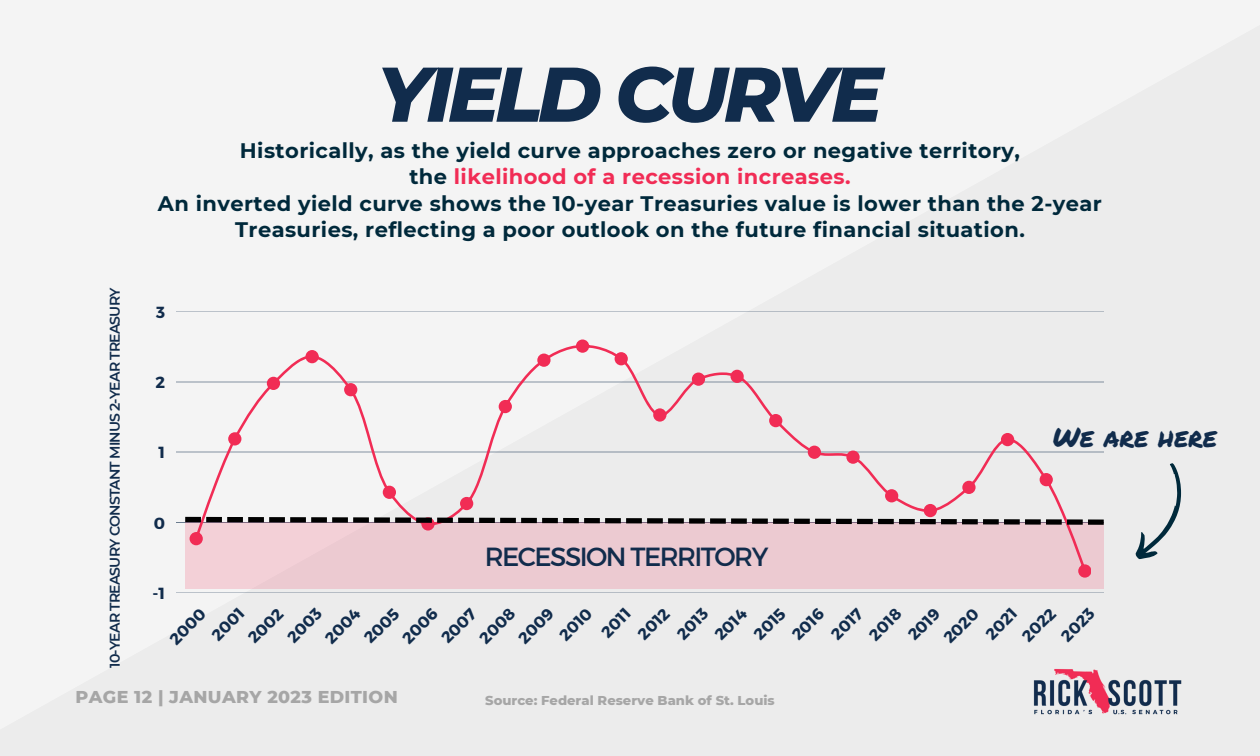
<style>
.page{position:relative;width:1260px;height:756px;background:#f4f4f4}
.page>*{position:absolute;margin:0;border:0;box-sizing:border-box;transform-origin:0 0}
.t1{font:italic 800 77.35px "Montserrat";letter-spacing:-.06em;color:#112c4c}
.t2{font:27.12px "Permanent Marker";color:#112c4c}
.t3{font:26.25px "Montserrat";letter-spacing:-.06em;color:#112c4c}
.t4{font:700 21px/26.2px "Montserrat";letter-spacing:.02em;color:#00293b;text-align:center}
.t5{font:800 17.5px "Montserrat";letter-spacing:.02em;color:#a6a6a6}
.t6{font:700 16.1px "Montserrat";color:#112c4c}
.t7{font:600 14px "Montserrat";letter-spacing:-.06em;color:#112c4c}
.t8{font:800 13.12px "Montserrat";color:#a6a6a6}
.s1{color:#f12c55}
</style>
<div class="page">
<hr style="left:177px;top:311px;width:927px;height:1px;background:#112c4c">
<hr style="left:177px;top:382px;width:927px;height:1px;background:#112c4c">
<hr style="left:177px;top:452px;width:927px;height:1px;background:#112c4c">
<hr style="left:177px;top:522px;width:927px;height:1px;background:#112c4c">
<hr style="left:177px;top:593px;width:927px;height:1px;background:#112c4c">
<div style="left:185px;top:522px;width:919px;height:67px;background:#eccad1"></div>
<svg style="left:185px;top:339px;width:919px;height:239px"></svg>
<svg style="left:1129px;top:462px;width:68px;height:105px;background:#d7dadc"></svg>
<img style="left:1028px;top:666px;width:157px;height:52px">
<svg style="left:600px;top:612px;width:26px;height:27px"></svg>
<h1 class="t1" style="left:377px;top:47px;width:507px">YIELD CURVE</h1>
<p class="t4" style="left:158px;top:137px;width:946px">Historically, as the yield curve approaches zero or negative territory,<br>the <span class="s1">likelihood of a recession increases.<br></span>An inverted yield curve shows the 10-year Treasuries value is lower than the 2-year Treasuries, reflecting a poor outlook on the future financial situation.</p>
<p class="t7" style="left:106px;top:668px;width:382px;rotate:-90deg">10-YEAR TREASURY CONSTANT MINUS 2-YEAR TREASURY</p>
<p class="t5" style="left:76px;top:687px;width:324px">PAGE 12 | JANUARY 2023 EDITION</p>
<p class="t6" style="left:156px;top:302px;width:10px">3</p>
<p class="t6" style="left:155px;top:372px;width:11px">2</p>
<p class="t2" style="left:1053px;top:416px;width:165px">We are here</p>
<p class="t6" style="left:158px;top:442px;width:8px">1</p>
<p class="t6" style="left:154px;top:512px;width:13px">0</p>
<p class="t3" style="left:485px;top:539px;width:285px">RECESSION TERRITORY</p>
<p class="t6" style="left:152px;top:583px;width:14px">-1</p>
<p class="t6" style="left:165px;top:634px;width:45px;rotate:-45deg">2000</p>
<p class="t6" style="left:207px;top:631px;width:40px;rotate:-45deg">2001</p>
<p class="t6" style="left:243px;top:633px;width:43px;rotate:-45deg">2002</p>
<p class="t6" style="left:283px;top:632px;width:43px;rotate:-45deg">2003</p>
<p class="t6" style="left:320px;top:633px;width:44px;rotate:-45deg">2004</p>
<p class="t6" style="left:359px;top:633px;width:43px;rotate:-45deg">2005</p>
<p class="t6" style="left:398px;top:633px;width:44px;rotate:-45deg">2006</p>
<p class="t6" style="left:437px;top:633px;width:43px;rotate:-45deg">2007</p>
<p class="t6" style="left:475px;top:633px;width:44px;rotate:-45deg">2008</p>
<p class="t6" style="left:514px;top:633px;width:44px;rotate:-45deg">2009</p>
<p class="t6" style="left:555px;top:631px;width:40px;rotate:-45deg">2010</p>
<p class="t6" style="left:633px;top:630px;width:39px;rotate:-45deg">2012</p>
<p class="t6" style="left:672px;top:629px;width:38px;rotate:-45deg">2013</p>
<p class="t6" style="left:710px;top:630px;width:39px;rotate:-45deg">2014</p>
<p class="t6" style="left:749px;top:630px;width:39px;rotate:-45deg">2015</p>
<p class="t6" style="left:787px;top:630px;width:39px;rotate:-45deg">2016</p>
<p class="t6" style="left:826px;top:630px;width:39px;rotate:-45deg">2017</p>
<p class="t6" style="left:864px;top:630px;width:39px;rotate:-45deg">2018</p>
<p class="t6" style="left:903px;top:630px;width:39px;rotate:-45deg">2019</p>
<p class="t6" style="left:939px;top:633px;width:43px;rotate:-45deg">2020</p>
<p class="t6" style="left:981px;top:630px;width:39px;rotate:-45deg">2021</p>
<p class="t6" style="left:1017px;top:632px;width:42px;rotate:-45deg">2022</p>
<p class="t6" style="left:1056px;top:631px;width:41px;rotate:-45deg">2023</p>
<p class="t8" style="left:485px;top:692px;width:291px">Source: Federal Reserve Bank of St. Louis</p>
</div>
